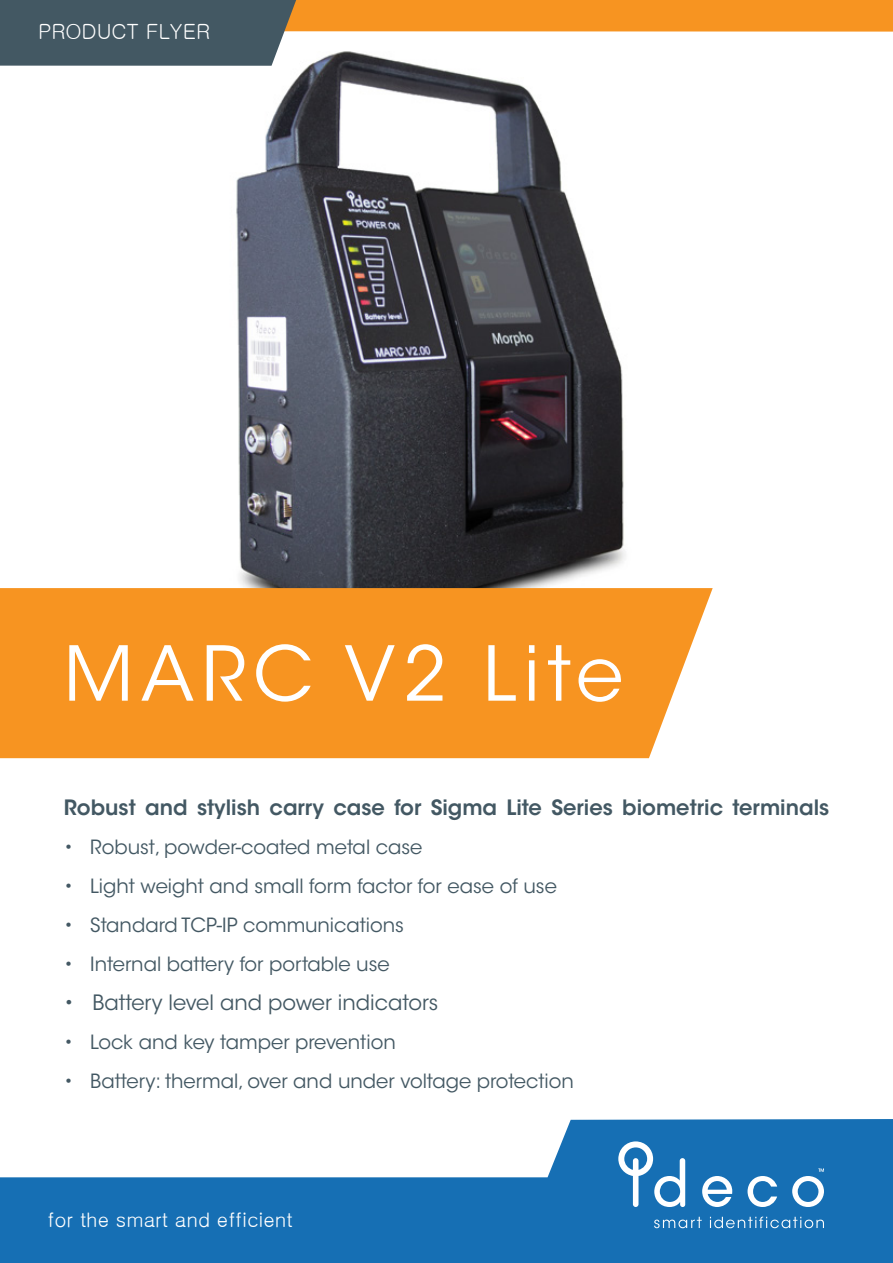
<style>
.page{position:relative;width:893px;height:1263px;background:#fff}
.page>*{position:absolute;margin:0;border:0;box-sizing:border-box;transform-origin:0 0}
.t1{font:75px "ITC Avant Garde Std";letter-spacing:.1em;color:#fff}
.t2{font:600 21px "ITC Avant Garde Std";color:#435863}
.t3{font:21px "ITC Avant Garde Std";color:#435863}
.t4{font:21px "Gulim";color:#fff}
.t5{font:20.1px "Gulim";color:#fff}
.t6{font:19.5px "ITC Avant Garde Std";color:#435863}
</style>
<div class="page">
<img style="left:236px;top:66px;width:390px;height:522px">
<svg style="left:0;top:1119px;width:893px;height:144px;fill:#166fb4"></svg>
<svg style="left:702px;top:1176px;width:30px;height:31px"></svg>
<svg style="left:747px;top:1176px;width:30px;height:31px"></svg>
<svg style="left:792px;top:1168px;width:32px;height:39px"></svg>
<svg style="left:618px;top:1141px;width:67px;height:66px"></svg>
<svg style="left:654px;top:1217px;width:48px;height:11px"></svg>
<svg style="left:710px;top:1216px;width:114px;height:12px"></svg>
<svg style="left:0;top:0;width:893px;height:66px"></svg>
<div style="left:0;top:588px;width:713px;height:170px;background:#f79421"></div>
<p class="t4" style="left:38px;top:21px;width:174px">PRODUCT FLYER</p>
<h1 class="t1" style="left:64px;top:628px;width:561px">MARC V2 Lite</h1>
<p class="t2" style="left:64px;top:793px;width:767px">Robust and stylish carry case for Sigma Lite Series biometric terminals</p>
<p class="t6" style="left:64px;top:835px;width:360px">• Robust, powder-coated metal case</p>
<p class="t6" style="left:64px;top:874px;width:495px">• Light weight and small form factor for ease of use</p>
<p class="t6" style="left:64px;top:913px;width:342px">• Standard TCP-IP communications</p>
<p class="t6" style="left:64px;top:952px;width:327px">• Internal battery for portable use</p>
<p class="t3" style="left:64px;top:989px;width:376px">• Battery level and power indicators</p>
<p class="t6" style="left:64px;top:1030px;width:333px">• Lock and key tamper prevention</p>
<p class="t6" style="left:64px;top:1069px;width:512px">• Battery: thermal, over and under voltage protection</p>
<p class="t5" style="left:47px;top:1210px;width:247px">for the smart and efficient</p>
</div>
